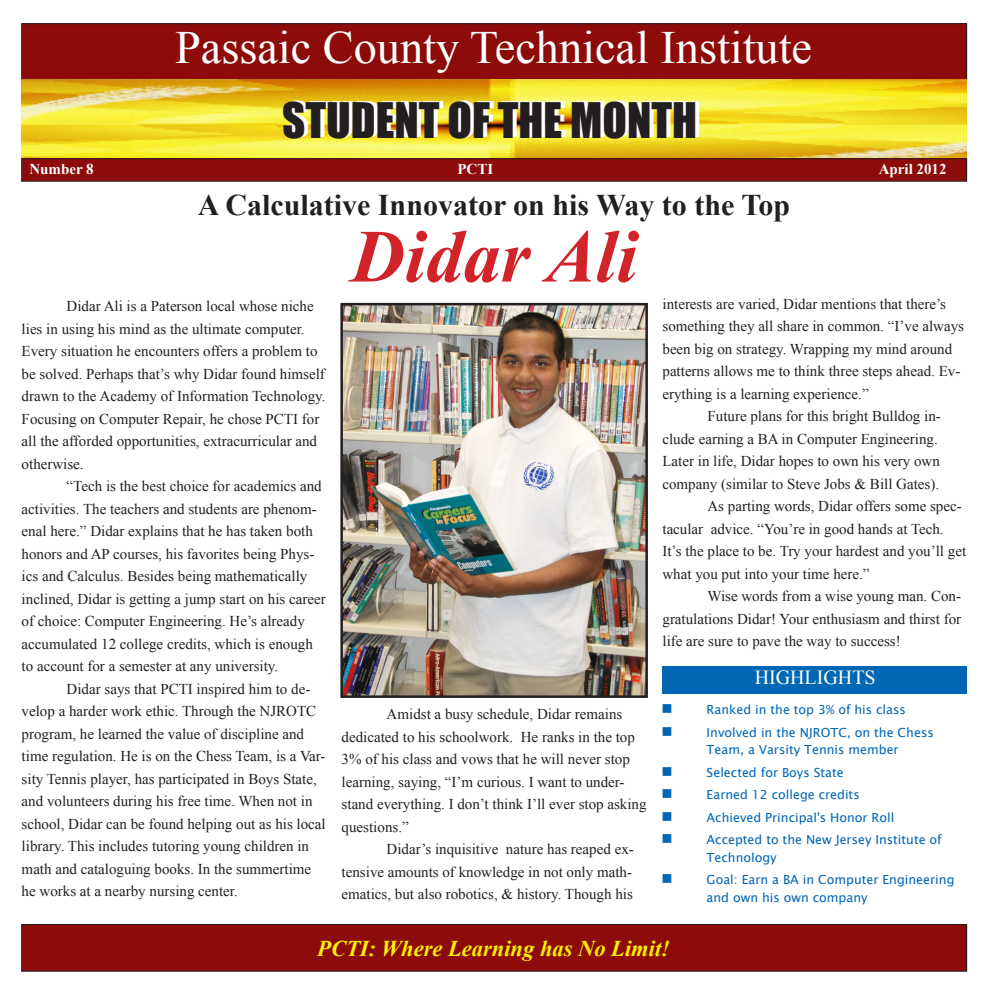
<style>
.page{position:relative;width:990px;height:990px;background:#fff}
.page>*{position:absolute;margin:0;border:0;box-sizing:border-box;transform-origin:0 0}
.t1{font:italic 700 75px "Times New Roman";color:#d1232a}
.t2{font:46.25px "Times New Roman";color:#fff}
.t3{font:45px "Impact";color:#fff}
.t4{font:700 30px "Times New Roman";color:#231f20}
.t5{font:italic 700 22.5px "Times New Roman";color:#fff101}
.t6{font:20px "Times New Roman";color:#fff}
.t7{font:15px/22.5px "Times New Roman";color:#231f20}
.t8{font:700 15px "Times New Roman";color:#fff}
.t9{font:12.5px/17.5px "Lucida Sans Unicode";color:#0166b3}
</style>
<div class="page">
<div style="left:22px;top:24px;width:945px;height:56px;background:#8d0b09"></div>
<div style="left:22px;top:159px;width:945px;height:22px;background:#8d0b09"></div>
<img style="left:22px;top:80px;width:945px;height:78px">
<div style="left:22px;top:925px;width:945px;height:46px;background:#8d0b09"></div>
<img style="left:343px;top:306px;width:302px;height:389px">
<div style="left:340px;top:303px;width:308px;height:395px;border:2px solid #231f20"></div>
<div style="left:662px;top:667px;width:305px;height:28px;background:#0166b3"></div>
<p class="t2" style="left:175px;top:17px;width:638px">Passaic County Technical Institute</p>
<p class="t3" style="left:286px;top:85px;width:416px">STUDENT OF THE MONTH</p>
<p class="t8" style="left:29px;top:158px;width:66px">Number 8</p>
<p class="t8" style="left:457px;top:158px;width:37px">PCTI</p>
<p class="t8" style="left:879px;top:158px;width:69px">April 2012</p>
<p class="t4" style="left:198px;top:184px;width:594px">A Calculative Innovator on his Way to the Top</p>
<p class="t1" style="left:351px;top:204px;width:288px">Didar Ali</p>
<p class="t7" style="left:22px;top:295px;width:305px;text-indent:45px">Didar Ali is a Paterson local whose niche lies in using his mind as the ultimate computer.<br>Every situation he encounters offers a problem to be solved. Perhaps that’s why Didar found himself drawn to the Academy of Information Technology.<br>Focusing on Computer Repair, he chose PCTI for all the afforded opportunities, extracurricular and otherwise.</p>
<p class="t7" style="left:22px;top:475px;width:306px;text-indent:45px">“Tech is the best choice for academics and activities. The teachers and students are phenom&shy;enal here.” Didar explains that he has taken both honors and AP courses, his favorites being Phys&shy;ics and Calculus. Besides being mathematically inclined, Didar is getting a jump start on his career of choice: Computer Engineering. He’s already accumulated 12 college credits, which is enough to account for a semester at any university.</p>
<p class="t7" style="left:22px;top:677px;width:306px;text-indent:45px">Didar says that PCTI inspired him to de&shy;velop a harder work ethic. Through the NJROTC program, he learned the value of discipline and time regulation. He is on the Chess Team, is a Var&shy;sity Tennis player, has participated in Boys State, and volunteers during his free time. When not in school, Didar can be found helping out as his local library. This includes tutoring young children in math and cataloguing books. In the summertime he works at a nearby nursing center.</p>
<p class="t7" style="left:662px;top:292px;width:303px">interests are varied, Didar mentions that there’s something they all share in common. “I’ve always been big on strategy. Wrapping my mind around patterns allows me to think three steps ahead. Ev&shy;erything is a learning experience.”</p>
<p class="t7" style="left:662px;top:405px;width:280px;text-indent:45px">Future plans for this bright Bulldog in&shy;clude earning a BA in Computer Engineering.<br>Later in life, Didar hopes to own his very own company (similar to Steve Jobs &amp; Bill Gates).</p>
<p class="t7" style="left:662px;top:495px;width:305px;text-indent:45px">As parting words, Didar offers some spec&shy;tacular advice. “You’re in good hands at Tech.<br>It’s the place to be. Try your hardest and you’ll get what you put into your time here.”</p>
<p class="t7" style="left:662px;top:585px;width:300px;text-align:justify;text-indent:45px">Wise words from a wise young man. Con&shy;gratulations Didar! Your enthusiasm and thirst for life are sure to pave the way to success!</p>
<p class="t6" style="left:755px;top:664px;width:123px">HIGHLIGHTS</p>
<p class="t9" style="left:662px;top:701px;width:246px">■ Ranked in the top 3% of his class</p>
<p class="t9" style="left:707px;top:724px;width:229px;text-indent:-45px">■ Involved in the NJROTC, on the Chess<br>Team, a Varsity Tennis member</p>
<p class="t9" style="left:662px;top:764px;width:184px">■ Selected for Boys State</p>
<p class="t9" style="left:662px;top:786px;width:200px">■ Earned 12 college credits</p>
<p class="t9" style="left:662px;top:809px;width:234px">■ Achieved Principal's Honor Roll</p>
<p class="t9" style="left:707px;top:831px;width:237px;text-indent:-45px">■ Accepted to the New Jersey Institute of<br>Technology</p>
<p class="t9" style="left:707px;top:871px;width:249px;text-indent:-45px">■ Goal: Earn a BA in Computer Engineering and own his own company</p>
<p class="t7" style="left:342px;top:703px;width:306px;text-indent:45px">Amidst a busy schedule, Didar remains dedicated to his schoolwork. He ranks in the top 3% of his class and vows that he will never stop learning, saying, “I’m curious. I want to under&shy;stand everything. I don’t think I’ll ever stop asking questions.”</p>
<p class="t7" style="left:342px;top:838px;width:294px;text-align:justify;text-indent:45px">Didar’s inquisitive nature has reaped ex&shy;tensive amounts of knowledge in not only math&shy;ematics, but also robotics, &amp; history. Though his</p>
<p class="t5" style="left:317px;top:933px;width:354px">PCTI: Where Learning has No Limit!</p>
</div>
